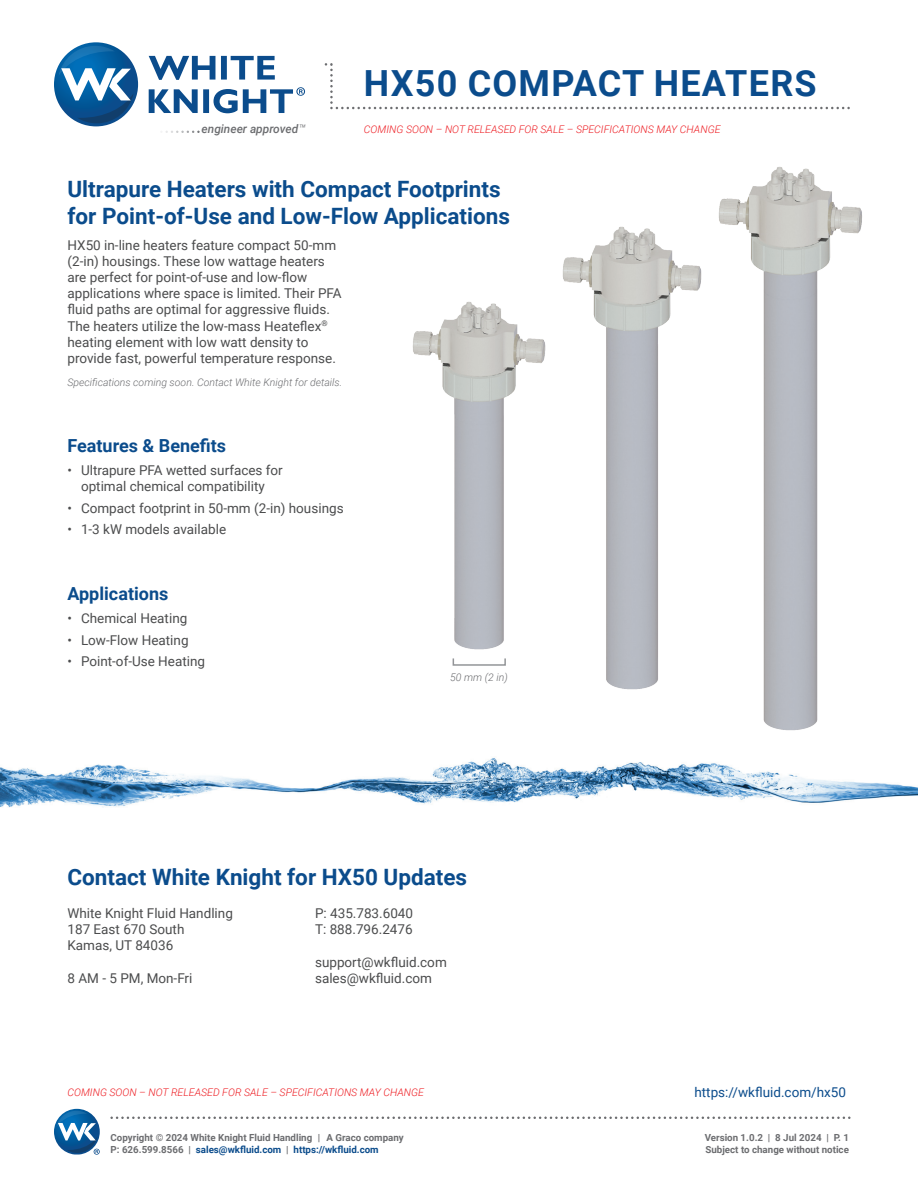
<style>
.page{position:relative;width:918px;height:1188px;background:#fff}
.page>*{position:absolute;margin:0;border:0;box-sizing:border-box;transform-origin:0 0}
.t1{font:700 36px "Roboto";letter-spacing:.035em;color:#0b4c8c}
.t2{font:700 22.5px/27px "Roboto";color:#0b4c8c}
.t3{font:700 18px "Roboto";color:#0b4c8c}
.t4{font:13.5px/16.2px "Roboto";color:#4b4c4d}
.t5{font:13.5px "Roboto";color:#0b4c8c}
.t6{font:italic 500 11.85px "Roboto";color:#6c6d70}
.t7{font:italic 300 10.5px "Roboto";color:#ee1d23}
.t8{font:italic 300 10.5px "Roboto";color:#6c6d70}
.t9{font:700 9.75px/11.7px "Roboto";color:#6c6d70}
.s1{font-weight:300}
.s2{color:#0b4c8c}
</style>
<div class="page">
<svg style="left:54px;top:1109px;width:46px;height:46px"></svg>
<svg style="left:110px;top:1117px;width:741px;height:2px"></svg>
<svg style="left:161px;top:131px;width:39px;height:2px"></svg>
<svg style="left:54px;top:42px;width:84px;height:84px"></svg>
<svg style="left:59px;top:46px;width:75px;height:77px"></svg>
<svg style="left:149px;top:87px;width:156px;height:26px"></svg>
<svg style="left:149px;top:56px;width:126px;height:24px"></svg>
<svg style="left:325px;top:63px;width:525px;height:46px"></svg>
<img style="left:0;top:758px;width:918px;height:50px">
<img style="left:412px;top:301px;width:134px;height:349px">
<img style="left:562px;top:226px;width:140px;height:464px">
<img style="left:719px;top:167px;width:143px;height:564px">
<div style="left:453px;top:658px;width:53px;height:8px;border:2px solid #939598"></div>
<p class="t6" style="left:202px;top:120px;width:105px">engineer approved<span class="s1">™</span></p>
<h1 class="t1" style="left:364px;top:58px;width:454px">HX50 COMPACT HEATERS</h1>
<p class="t7" style="left:364px;top:122px;width:358px">COMING SOON – NOT RELEASED FOR SALE – SPECIFICATIONS MAY CHANGE</p>
<h2 class="t2" style="left:68px;top:175px;width:444px">Ultrapure Heaters with Compact Footprints for Point-of-Use and Low-Flow Applications</h2>
<p class="t4" style="left:68px;top:236px;width:276px">HX50 in-line heaters feature compact 50-mm (2-in) housings. These low wattage heaters are perfect for point-of-use and low-flow applications where space is limited. Their PFA fluid paths are optimal for aggressive fluids.<br>The heaters utilize the low-mass Heateflex<sup>® </sup>heating element with low watt density to provide fast, powerful temperature response.</p>
<p class="t8" style="left:67px;top:375px;width:276px">Specifications coming soon. Contact White Knight for details.</p>
<h3 class="t3" style="left:68px;top:433px;width:160px">Features &amp; Benefits</h3>
<p class="t4" style="left:68px;top:461px;width:217px;text-align:center">• Ultrapure PFA wetted surfaces for optimal chemical compatibility</p>
<p class="t4" style="left:68px;top:499px;width:278px">• Compact footprint in 50-mm (2-in) housings</p>
<p class="t4" style="left:68px;top:521px;width:160px">• 1-3 kW models available</p>
<h3 class="t3" style="left:68px;top:581px;width:102px">Applications</h3>
<p class="t4" style="left:68px;top:610px;width:121px">• Chemical Heating</p>
<p class="t4" style="left:68px;top:631px;width:123px">• Low-Flow Heating</p>
<p class="t4" style="left:68px;top:653px;width:139px">• Point-of-Use Heating</p>
<p class="t8" style="left:450px;top:670px;width:59px">50 mm (2 in)</p>
<h2 class="t2" style="left:68px;top:863px;width:401px">Contact White Knight for HX50 Updates</h2>
<p class="t4" style="left:68px;top:905px;width:167px">White Knight Fluid Handling<br>187 East 670 South<br>Kamas, UT 84036</p>
<p class="t4" style="left:68px;top:969px;width:126px">8 AM - 5 PM, Mon-Fri</p>
<p class="t4" style="left:315px;top:905px;width:100px">P: 435.783.6040<br>T: 888.796.2476</p>
<p class="t4" style="left:315px;top:953px;width:133px">support@wkfluid.com sales@wkfluid.com</p>
<p class="t7" style="left:67px;top:1085px;width:358px">COMING SOON – NOT RELEASED FOR SALE – SPECIFICATIONS MAY CHANGE</p>
<p class="t5" style="left:694px;top:1082px;width:153px">https://wkfluid.com/hx50</p>
<p class="t9" style="left:111px;top:1132px;width:295px">Copyright © 2024 White Knight Fluid Handling | A Graco company<br>P: 626.599.8566 | <span class="s2">sales@wkfluid.com</span> | <span class="s2">https://wkfluid.com</span></p>
<p class="t9" style="left:705px;top:1132px;width:146px">Version 1.0.2 | 8 Jul 2024 | P. 1<br>Subject to change without notice</p>
</div>
